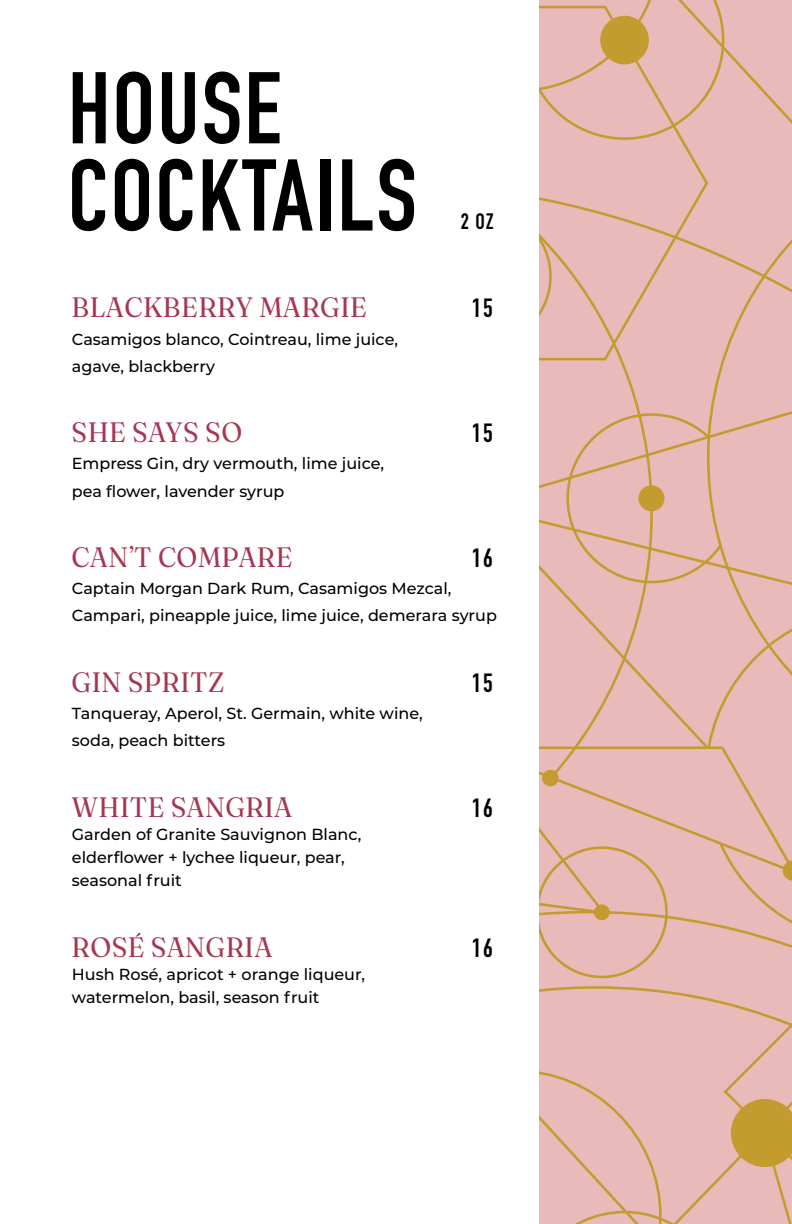
<style>
.page{position:relative;width:792px;height:1224px;background:#fff}
.page>*{position:absolute;margin:0;border:0;box-sizing:border-box;transform-origin:0 0}
.t1{font:700 100px/87.2px "DIN Condensed";letter-spacing:.02em;color:#000}
.t2{font:28px "Fraunces 144 pt Soft";letter-spacing:.04em;color:#a63652}
.t3{font:700 26px "DIN Condensed";letter-spacing:.06em;color:#000}
.t4{font:700 22px "DIN Condensed";color:#000}
.t5{font:500 16px/27.2px "Montserrat";color:#000}
</style>
<div class="page">
<svg style="left:539px;top:0;width:253px;height:1224px;background:#e5b7b0"></svg>
<h1 class="t1" style="left:68px;top:64px;width:350px">HOUSE<br>COCKTAILS</h1>
<h3 class="t4" style="left:461px;top:207px;width:34px">2 OZ</h3>
<h2 class="t2" style="left:72px;top:288px;width:296px">BLACKBERRY MARGIE</h2>
<h3 class="t3" style="left:472px;top:291px;width:22px">15</h3>
<p class="t5" style="left:72px;top:325px;width:328px">Casamigos blanco, Cointreau, lime juice, agave, blackberry</p>
<h2 class="t2" style="left:72px;top:413px;width:172px">SHE SAYS SO</h2>
<h3 class="t3" style="left:472px;top:416px;width:22px">15</h3>
<p class="t5" style="left:72px;top:450px;width:314px">Empress Gin, dry vermouth, lime juice, pea flower, lavender syrup</p>
<h2 class="t2" style="left:72px;top:538px;width:222px">CAN’T COMPARE</h2>
<h3 class="t3" style="left:472px;top:540px;width:22px">16</h3>
<p class="t5" style="left:72px;top:574px;width:427px">Captain Morgan Dark Rum, Casamigos Mezcal,<br>Campari, pineapple juice, lime juice, demerara syrup</p>
<h2 class="t2" style="left:72px;top:663px;width:154px">GIN SPRITZ</h2>
<h3 class="t3" style="left:472px;top:665px;width:22px">15</h3>
<p class="t5" style="left:72px;top:699px;width:352px">Tanqueray, Aperol, St. Germain, white wine, soda, peach bitters</p>
<h2 class="t2" style="left:72px;top:788px;width:221px">WHITE SANGRIA</h2>
<h3 class="t3" style="left:472px;top:790px;width:22px">16</h3>
<p class="t5" style="left:72px;top:822px;width:291px;line-height:23.2px">Garden of Granite Sauvignon Blanc, elderflower + lychee liqueur, pear, seasonal fruit</p>
<h2 class="t2" style="left:72px;top:928px;width:202px">ROSÉ SANGRIA</h2>
<h3 class="t3" style="left:472px;top:930px;width:22px">16</h3>
<p class="t5" style="left:72px;top:962px;width:295px;line-height:23.2px">Hush Rosé, apricot + orange liqueur, watermelon, basil, season fruit</p>
</div>
